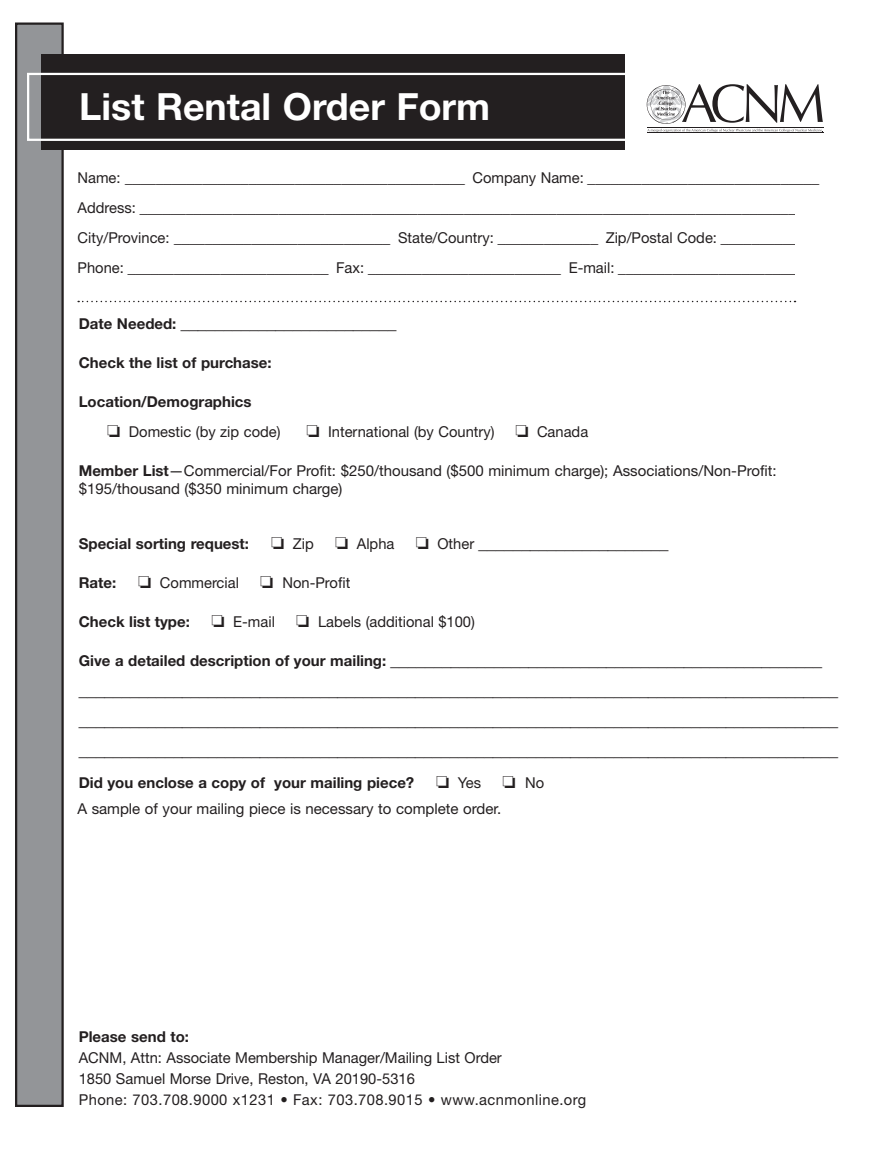
<style>
.page{position:relative;width:878px;height:1161px;background:#fff}
.page>*{position:absolute;margin:0;border:0;box-sizing:border-box;transform-origin:0 0}
.t1{font:700 37.5px "Helvetica Neue";color:#fff}
.t2{font:700 17.25px/30px "Perpetua";color:#231f20}
.t3{font:17.25px "Perpetua";color:#231f20}
.t4{font:15.75px/30px "Perpetua";color:#231f20}
.t5{font:15px/21px "Helvetica Neue";color:#231f20}
.t6{font:700 15px/30px "Helvetica Neue";color:#231f20}
.s1{font-family:"Helvetica Neue";font-size:15px}
.s2{font-weight:400}
.s3{font-weight:700}
</style>
<div class="page">
<div style="left:16px;top:24px;width:47px;height:1082px;background:#939598"></div>
<div style="left:15px;top:22px;width:49px;height:1085px;border:2px solid #231f20"></div>
<svg style="left:78px;top:301px;width:717px;height:1px"></svg>
<div style="left:42px;top:55px;width:583px;height:95px;background:#231f20"></div>
<svg style="left:646px;top:84px;width:177px;height:49px"></svg>
<div style="left:27px;top:73px;width:610px;height:68px;border:2px solid #fff"></div>
<h1 class="t1" style="left:79px;top:83px;width:412px">List Rental Order Form</h1>
<p class="t4" style="left:78px;top:164px;width:745px"><span class="s1">Name:</span> ____________________________________________ <span class="s1">Company Name:</span> ______________________________ <span class="s1">Address:</span> ________________________________________________________________________________________ <span class="s1">City/Province:</span> ____________________________ <span class="s1">State/Country:</span> _____________ <span class="s1">Zip/Postal Code:</span> _____________ <span class="s1">Phone:</span> __________________________ <span class="s1">Fax:</span> _________________________ <span class="s1">E-mail:</span> __________________________</p>
<p class="t2" style="left:79px;top:309px;width:319px"><span class="s1">Date Needed:</span> _________________________</p>
<p class="t6" style="left:79px;top:347px;width:194px">Check the list of purchase:</p>
<p class="t6" style="left:107px;top:386px;width:175px;text-indent:-28px">Location/Demographics<br>❏ <span class="s2">Domestic (by zip code)</span></p>
<p class="t5" style="left:306px;top:420px;width:283px">❏ International (by Country) ❏ Canada</p>
<p class="t5" style="left:79px;top:461px;width:699px;line-height:18px"><span class="s3">Member List</span>—Commercial/For Profit: $250/thousand ($500 minimum charge); Associations/Non-Profit: $195/thousand ($350 minimum charge)</p>
<p class="t6" style="left:79px;top:528px;width:172px">Special sorting request:</p>
<p class="t3" style="left:271px;top:535px;width:399px">❏ <span class="s1">Zip</span> ❏ <span class="s1">Alpha</span> ❏ <span class="s1">Other</span> ______________________</p>
<p class="t6" style="left:79px;top:567px;width:39px">Rate:</p>
<p class="t5" style="left:138px;top:572px;width:213px">❏ Commercial ❏ Non-Profit</p>
<p class="t6" style="left:79px;top:606px;width:113px">Check list type:</p>
<p class="t5" style="left:211px;top:611px;width:265px">❏ E-mail ❏ Labels (additional $100)</p>
<p class="t2" style="left:79px;top:647px;width:760px"><span class="s1">Give a detailed description of your mailing:</span> __________________________________________________ ________________________________________________________________________________________ ________________________________________________________________________________________ ________________________________________________________________________________________</p>
<p class="t6" style="left:79px;top:767px;width:337px">Did you enclose a copy of your mailing piece?</p>
<p class="t5" style="left:77px;top:769px;width:468px;line-height:26.8px;text-indent:359px">❏ Yes ❏ No<br>A sample of your mailing piece is necessary to complete order.</p>
<p class="t6" style="left:79px;top:1021px;width:112px">Please send to:</p>
<p class="t5" style="left:79px;top:1047px;width:509px">ACNM, Attn: Associate Membership Manager/Mailing List Order<br>1850 Samuel Morse Drive, Reston, VA 20190-5316<br>Phone: 703.708.9000 x1231 • Fax: 703.708.9015 • www.acnmonline.org</p>
</div>
